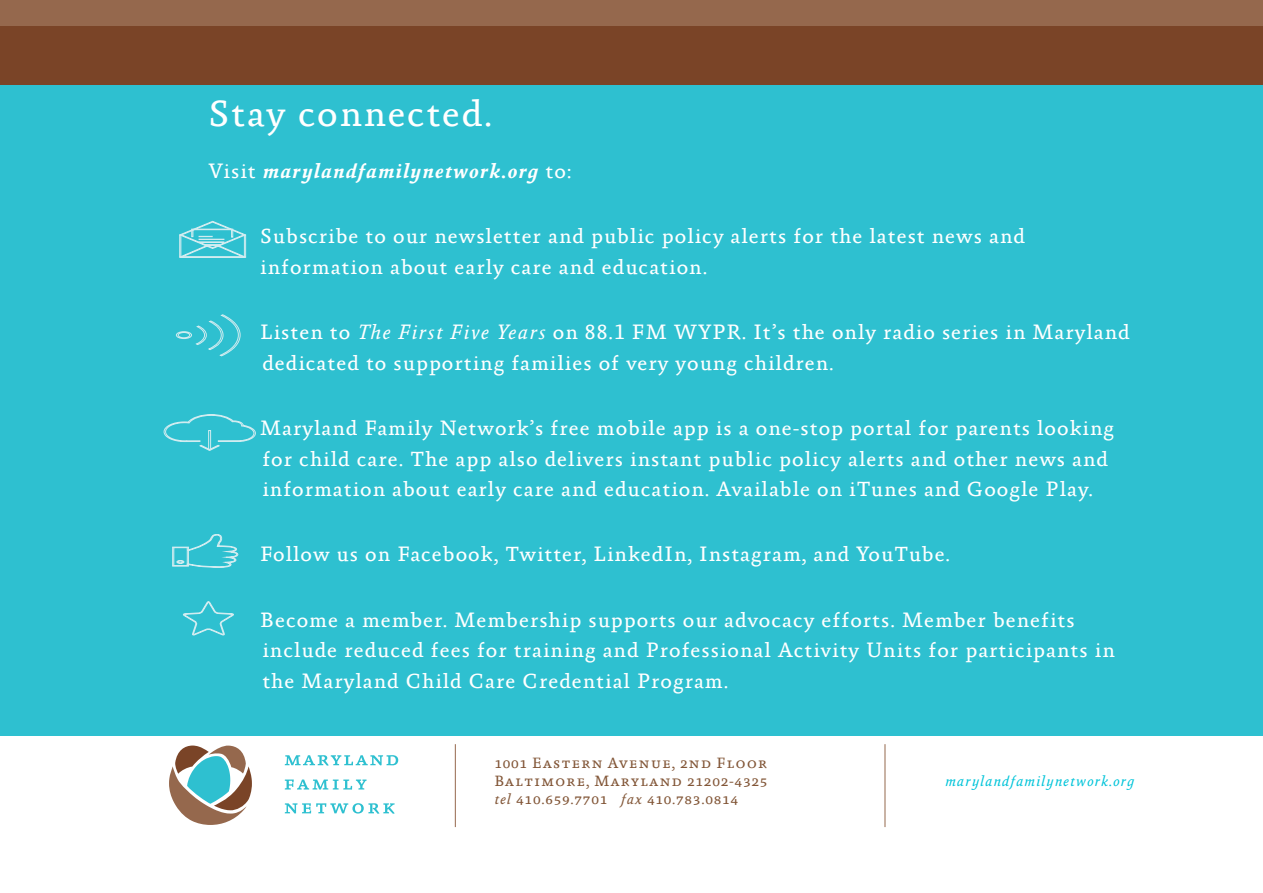
<style>
.page{position:relative;width:1263px;height:893px;background:#fff}
.page>*{position:absolute;margin:0;border:0;box-sizing:border-box;transform-origin:0 0}
.t1{font:37.5px "Absara TF";letter-spacing:.05em;color:#fff}
.t2{font:21px/30.8px "Absara TF";letter-spacing:.05em;color:#fff}
.t3{font:italic 700 21px "Absara TF";letter-spacing:.05em;color:#fff}
.t4{font:15px/18px "Absara TF Regular SC";letter-spacing:.05em;color:#825637;text-align:justify}
.t5{font:italic 15px "Absara TF";letter-spacing:.05em;color:#00c4d9}
.s1{font-weight:400;font-style:normal}
.s2{font-family:"Myriad Pro";color:#2ec0d0}
.s3{font-family:"Absara";font-style:italic}
.s4{font-family:"Absara TF";font-style:italic}
</style>
<div class="page">
<div style="left:0;top:0;width:1263px;height:736px;background:#2ec0d0"></div>
<svg style="left:172px;top:534px;width:66px;height:34px"></svg>
<svg style="left:163px;top:414px;width:93px;height:37px"></svg>
<svg style="left:175px;top:314px;width:66px;height:43px"></svg>
<svg style="left:179px;top:220px;width:68px;height:38px"></svg>
<svg style="left:183px;top:601px;width:51px;height:35px"></svg>
<div style="left:0;top:26px;width:1263px;height:59px;background:#7a4427"></div>
<svg style="left:285px;top:755px;width:113px;height:11px"></svg>
<svg style="left:285px;top:779px;width:82px;height:11px"></svg>
<svg style="left:285px;top:803px;width:110px;height:11px"></svg>
<svg style="left:169px;top:745px;width:83px;height:80px"></svg>
<hr style="left:455px;top:744px;width:1px;height:83px;background:#95684d">
<hr style="left:885px;top:744px;width:1px;height:83px;background:#95684d">
<div style="left:0;top:0;width:1263px;height:26px;background:#95684d"></div>
<h1 class="t1" style="left:208px;top:92px;width:285px">Stay connected.</h1>
<p class="t3" style="left:208px;top:159px;width:365px"><span class="s1">Visit</span> marylandfamilynetwork.org <span class="s1">to:</span></p>
<p class="t2" style="left:260px;top:221px;width:766px;text-indent:-52px"><span class="s2">❑</span> Subscribe to our newsletter and public policy alerts for the latest news and information about early care and education.</p>
<p class="t2" style="left:262px;top:317px;width:869px;text-indent:-54px"><span class="s2">❑</span> Listen to <span class="s3">The First Five Years</span> on 88.1 FM WYPR. It’s the only radio series in Maryland dedicated to supporting families of very young children.</p>
<p class="t2" style="left:262px;top:413px;width:853px;text-indent:-54px"><span class="s2">❑</span> Maryland Family Network’s free mobile app is a one-stop portal for parents looking for child care. The app also delivers instant public policy alerts and other news and information about early care and education. Available on iTunes and Google Play.</p>
<p class="t2" style="left:208px;top:539px;width:743px"><span class="s2">❑</span> Follow us on Facebook, Twitter, LinkedIn, Instagram, and YouTube.</p>
<p class="t2" style="left:262px;top:605px;width:854px;text-indent:-54px"><span class="s2">❑</span> Become a member. Membership supports our advocacy efforts. Member benefits include reduced fees for training and Professional Activity Units for participants in the Maryland Child Care Credential Program.</p>
<p class="t4" style="left:494px;top:754px;width:275px">1001 Eastern Avenue, 2nd Floor Baltimore, Maryland 21202-4325 <span class="s4">tel</span> 410.659.7701 <span class="s4">fax</span> 410.783.0814</p>
<p class="t5" style="left:945px;top:772px;width:191px">marylandfamilynetwork.org</p>
</div>
